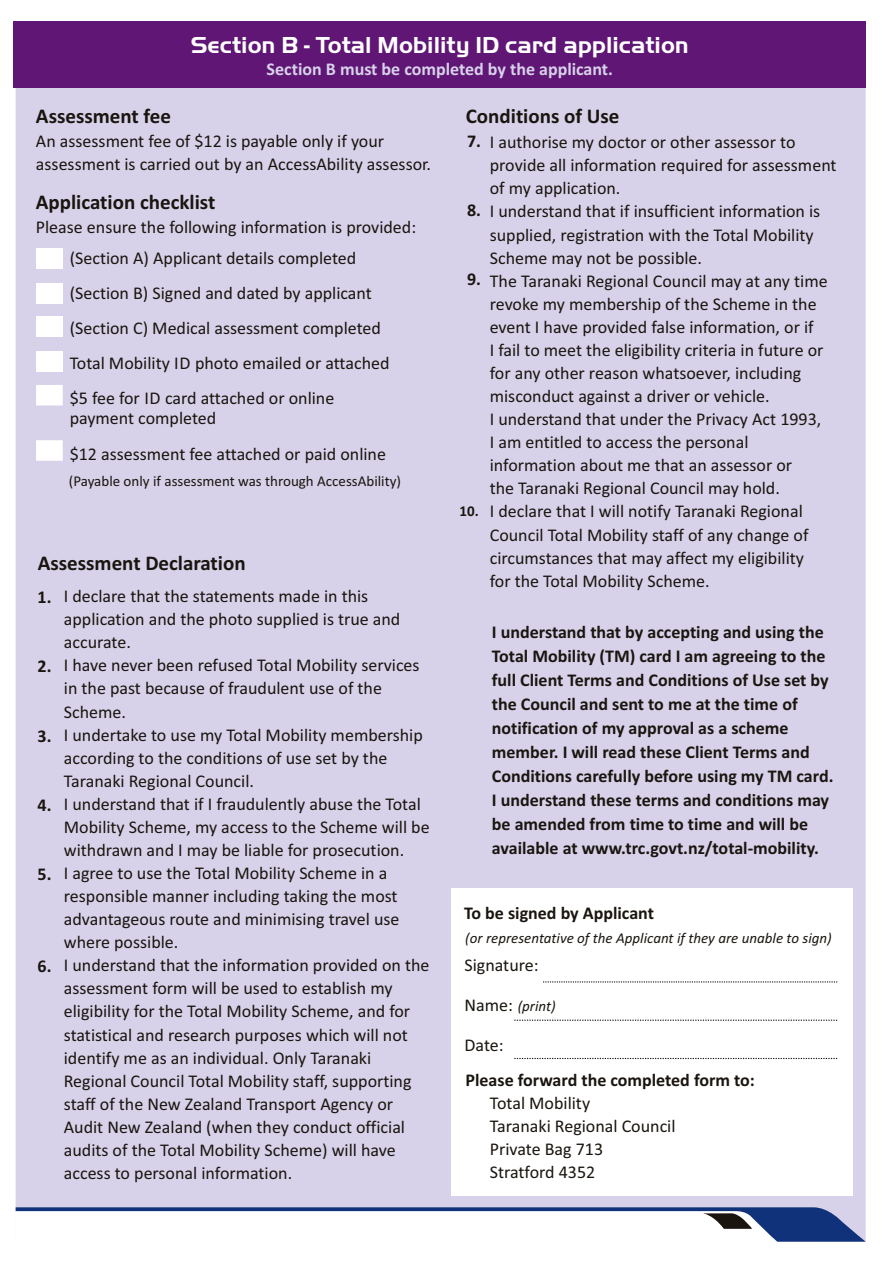
<style>
.page{position:relative;width:887px;height:1263px;background:#fff}
.page>*{position:absolute;margin:0;border:0;box-sizing:border-box;transform-origin:0 0}
.t1{font:700 24px "Handel Got D";color:#fff}
.t2{font:700 21px "Calibri";color:#1a150f}
.t3{font:18px/23.1px "Calibri";color:#1a150f}
.t4{font:700 18px/24px "Calibri";color:#1a150f}
.t5{font:700 18px "Calibri";color:#d7d2e9}
.t6{font:italic 15px "Calibri";color:#1a150f}
.t7{font:15px "Calibri";color:#1a150f}
.t8{font:700 15px "Calibri";color:#1a150f}
</style>
<div class="page">
<div style="left:16px;top:88px;width:850px;height:1119px;background:#d7d2e9"></div>
<div style="left:452px;top:888px;width:401px;height:308px;background:#fff"></div>
<svg style="left:15px;top:1207px;width:851px;height:35px"></svg>
<div style="left:14px;top:21px;width:852px;height:67px;background:#601675"></div>
<div style="left:36px;top:248px;width:27px;height:21px;background:#fff"></div>
<div style="left:36px;top:385px;width:27px;height:20px;background:#fff"></div>
<div style="left:36px;top:283px;width:27px;height:21px;background:#fff"></div>
<div style="left:36px;top:316px;width:27px;height:21px;background:#fff"></div>
<div style="left:36px;top:351px;width:27px;height:20px;background:#fff"></div>
<div style="left:36px;top:440px;width:27px;height:21px;background:#fff"></div>
<svg style="left:543px;top:981px;width:295px;height:1px"></svg>
<svg style="left:514px;top:1019px;width:324px;height:2px"></svg>
<svg style="left:514px;top:1058px;width:324px;height:1px"></svg>
<h1 class="t1" style="left:191px;top:34px;width:499px">Section B - Total Mobility ID card application</h1>
<p class="t5" style="left:267px;top:61px;width:348px">Section B must be completed by the applicant.</p>
<p class="t2" style="left:36px;top:107px;width:137px">Assessment fee</p>
<p class="t3" style="left:36px;top:131px;width:397px">An assessment fee of $12 is payable only if your assessment is carried out by an AccessAbility assessor.</p>
<p class="t2" style="left:36px;top:193px;width:181px">Application checklist</p>
<p class="t3" style="left:36px;top:217px;width:382px">Please ensure the following information is provided:</p>
<p class="t3" style="left:70px;top:242px;width:321px;line-height:35.1px">(Section A) Applicant details completed (Section B) Signed and dated by applicant (Section C) Medical assessment completed Total Mobility ID photo emailed or attached $5 fee for ID card attached or online</p>
<p class="t3" style="left:70px;top:402px;width:318px;line-height:35.1px">payment completed<br>$12 assessment fee attached or paid online</p>
<p class="t7" style="left:69px;top:475px;width:334px">(Payable only if assessment was through AccessAbility)</p>
<p class="t2" style="left:38px;top:554px;width:209px">Assessment Declaration</p>
<p class="t4" style="left:38px;top:587px;width:15px">1.</p>
<p class="t4" style="left:38px;top:656px;width:15px">2.</p>
<p class="t4" style="left:38px;top:725px;width:15px">3.</p>
<p class="t4" style="left:38px;top:794px;width:15px">4.</p>
<p class="t4" style="left:38px;top:863px;width:15px">5.</p>
<p class="t4" style="left:38px;top:956px;width:15px">6.</p>
<p class="t3" style="left:64px;top:586px;width:367px">I declare that the statements made in this application and the photo supplied is true and accurate.<br>I have never been refused Total Mobility services in the past because of fraudulent use of the Scheme.<br>I undertake to use my Total Mobility membership according to the conditions of use set by the Taranaki Regional Council.<br>I understand that if I fraudulently abuse the Total Mobility Scheme, my access to the Scheme will be withdrawn and I may be liable for prosecution.<br>I agree to use the Total Mobility Scheme in a responsible manner including taking the most advantageous route and minimising travel use where possible.<br>I understand that the information provided on the assessment form will be used to establish my eligibility for the Total Mobility Scheme, and for statistical and research purposes which will not identify me as an individual. Only Taranaki Regional Council Total Mobility staff, supporting staff of the New Zealand Transport Agency or Audit New Zealand (when they conduct official audits of the Total Mobility Scheme) will have access to personal information.</p>
<p class="t2" style="left:466px;top:107px;width:155px">Conditions of Use</p>
<p class="t3" style="left:490px;top:132px;width:348px">I authorise my doctor or other assessor to provide all information required for assessment of my application.<br>I understand that if insufficient information is supplied, registration with the Total Mobility Scheme may not be possible.<br>The Taranaki Regional Council may at any time revoke my membership of the Scheme in the event I have provided false information, or if<br>I fail to meet the eligibility criteria in future or for any other reason whatsoever, including misconduct against a driver or vehicle.<br>I understand that under the Privacy Act 1993,<br>I am entitled to access the personal information about me that an assessor or<br>the Taranaki Regional Council may hold.<br>I declare that I will notify Taranaki Regional Council Total Mobility staff of any change of circumstances that may affect my eligibility<br>for the Total Mobility Scheme.</p>
<p class="t4" style="left:467px;top:130px;width:15px">7.</p>
<p class="t4" style="left:467px;top:199px;width:15px">8.</p>
<p class="t4" style="left:467px;top:268px;width:15px">9.</p>
<p class="t8" style="left:459px;top:504px;width:21px">10.</p>
<p class="t4" style="left:492px;top:621px;width:343px">I understand that by accepting and using the Total Mobility (TM) card I am agreeing to the full Client Terms and Conditions of Use set by the Council and sent to me at the time of notification of my approval as a scheme member. I will read these Client Terms and Conditions carefully before using my TM card.<br>I understand these terms and conditions may be amended from time to time and will be available at www.trc.govt.nz/total-mobility.</p>
<p class="t4" style="left:464px;top:903px;width:191px">To be signed by Applicant</p>
<p class="t6" style="left:465px;top:931px;width:368px">(or representative of the Applicant if they are unable to sign)</p>
<p class="t3" style="left:464px;top:947px;width:76px;line-height:39.6px">Signature:<br>Name:<br>Date:</p>
<p class="t6" style="left:518px;top:1000px;width:39px">(print)</p>
<p class="t4" style="left:465px;top:1069px;width:291px">Please forward the completed form to:</p>
<p class="t3" style="left:490px;top:1093px;width:187px">Total Mobility<br>Taranaki Regional Council<br>Private Bag 713<br>Stratford 4352</p>
</div>
